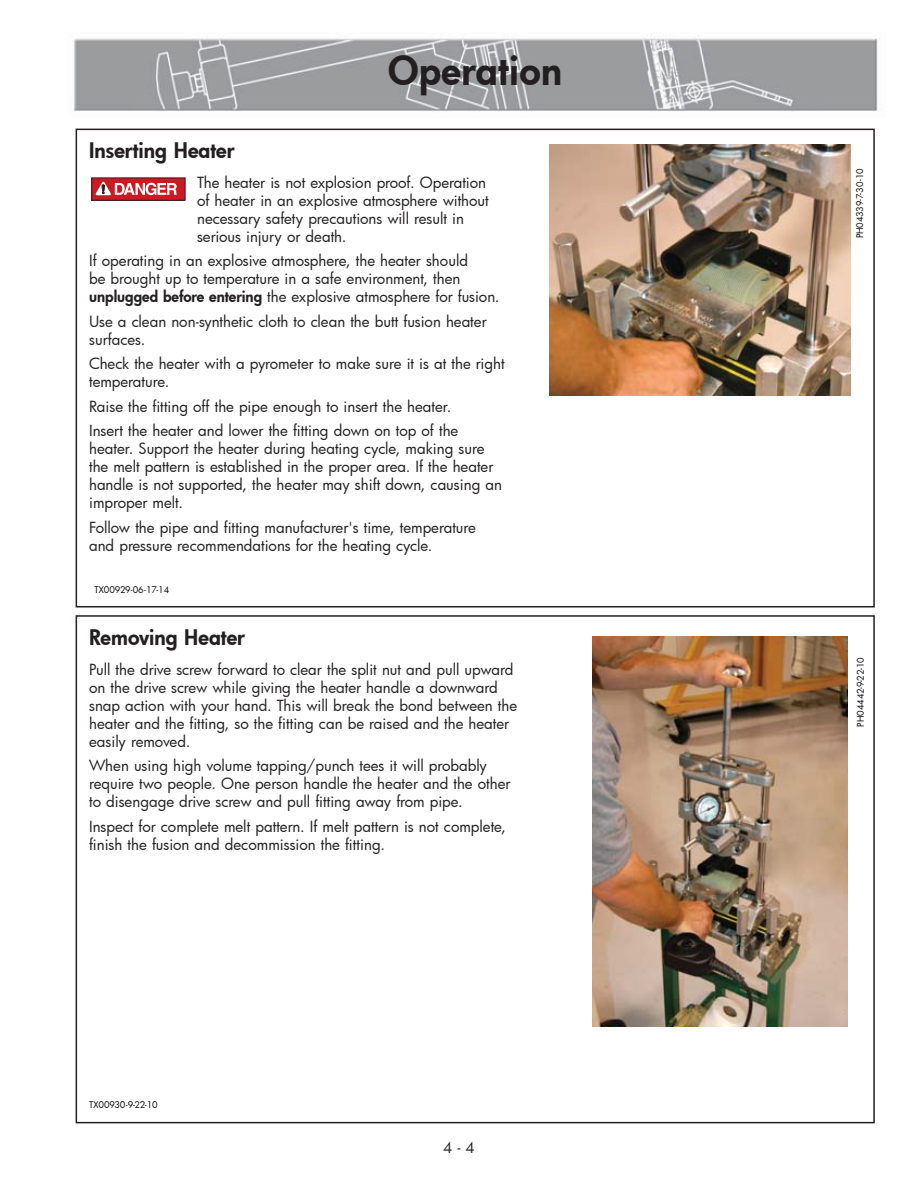
<style>
.page{position:relative;width:918px;height:1188px;background:#fff}
.page>*{position:absolute;margin:0;border:0;box-sizing:border-box;transform-origin:0 0}
.t1{font:800 39px "Futura";letter-spacing:.01em;color:#231f20}
.t2{font:800 21px "Futura";color:#231f20}
.t3{font:15px/18px "Futura";color:#231f20}
.t4{font:9px "Futura";letter-spacing:-.015em;color:#010202}
.s1{font-weight:800}
</style>
<div class="page">
<img style="left:73px;top:34px;width:805px;height:78px">
<img style="left:549px;top:144px;width:301px;height:252px">
<div style="left:92px;top:178px;width:93px;height:22px;background:#cb1b22"></div>
<div style="left:91px;top:177px;width:95px;height:24px;border:1px solid #231f20"></div>
<svg style="left:94px;top:178px;width:83px;height:18px"></svg>
<img style="left:593px;top:637px;width:255px;height:389px">
<h1 class="t1" style="left:388px;top:44px;width:176px">Operation</h1>
<h2 class="t2" style="left:89px;top:136px;width:147px">Inserting Heater</h2>
<p class="t3" style="left:197px;top:173px;width:293px">The heater is not explosion proof. Operation of heater in an explosive atmosphere without necessary safety precautions will result in serious injury or death.</p>
<p class="t3" style="left:89px;top:252px;width:412px">If operating in an explosive atmosphere, the heater should<br>be brought up to temperature in a safe environment, then <span class="s1">unplugged before entering</span> the explosive atmosphere for fusion.</p>
<p class="t3" style="left:89px;top:312px;width:399px">Use a clean non-synthetic cloth to clean the butt fusion heater surfaces.</p>
<p class="t3" style="left:89px;top:355px;width:417px">Check the heater with a pyrometer to make sure it is at the right temperature.</p>
<p class="t3" style="left:89px;top:394px;width:371px;line-height:24.5px">Raise the fitting off the pipe enough to insert the heater.<br>Insert the heater and lower the fitting down on top of the</p>
<p class="t3" style="left:89px;top:440px;width:414px">heater. Support the heater during heating cycle, making sure the melt pattern is established in the proper area. If the heater handle is not supported, the heater may shift down, causing an improper melt.</p>
<p class="t3" style="left:89px;top:518px;width:388px">Follow the pipe and fitting manufacturer's time, temperature and pressure recommendations for the heating cycle.</p>
<p class="t4" style="left:95px;top:583px;width:76px">TX00929-06-17-14</p>
<h2 class="t2" style="left:89px;top:623px;width:157px">Removing Heater</h2>
<p class="t3" style="left:89px;top:660px;width:430px">Pull the drive screw forward to clear the split nut and pull upward on the drive screw while giving the heater handle a downward snap action with your hand. This will break the bond between the heater and the fitting, so the fitting can be raised and the heater easily removed.</p>
<p class="t3" style="left:89px;top:756px;width:423px">When using high volume tapping/punch tees it will probably require two people. One person handle the heater and the other to disengage drive screw and pull fitting away from pipe.</p>
<p class="t3" style="left:89px;top:817px;width:419px">Inspect for complete melt pattern. If melt pattern is not complete, finish the fusion and decommission the fitting.</p>
<p class="t4" style="left:89px;top:1098px;width:70px">TX00930-9-22-10</p>
<p class="t3" style="left:443px;top:1138px;width:33px">4 - 4</p>
<p class="t4" style="left:854px;top:238px;width:71px;rotate:-90deg">PH04339-7-30-10</p>
<p class="t4" style="left:854px;top:727px;width:71px;rotate:-90deg">PH04442-9-22-10</p>
</div>
